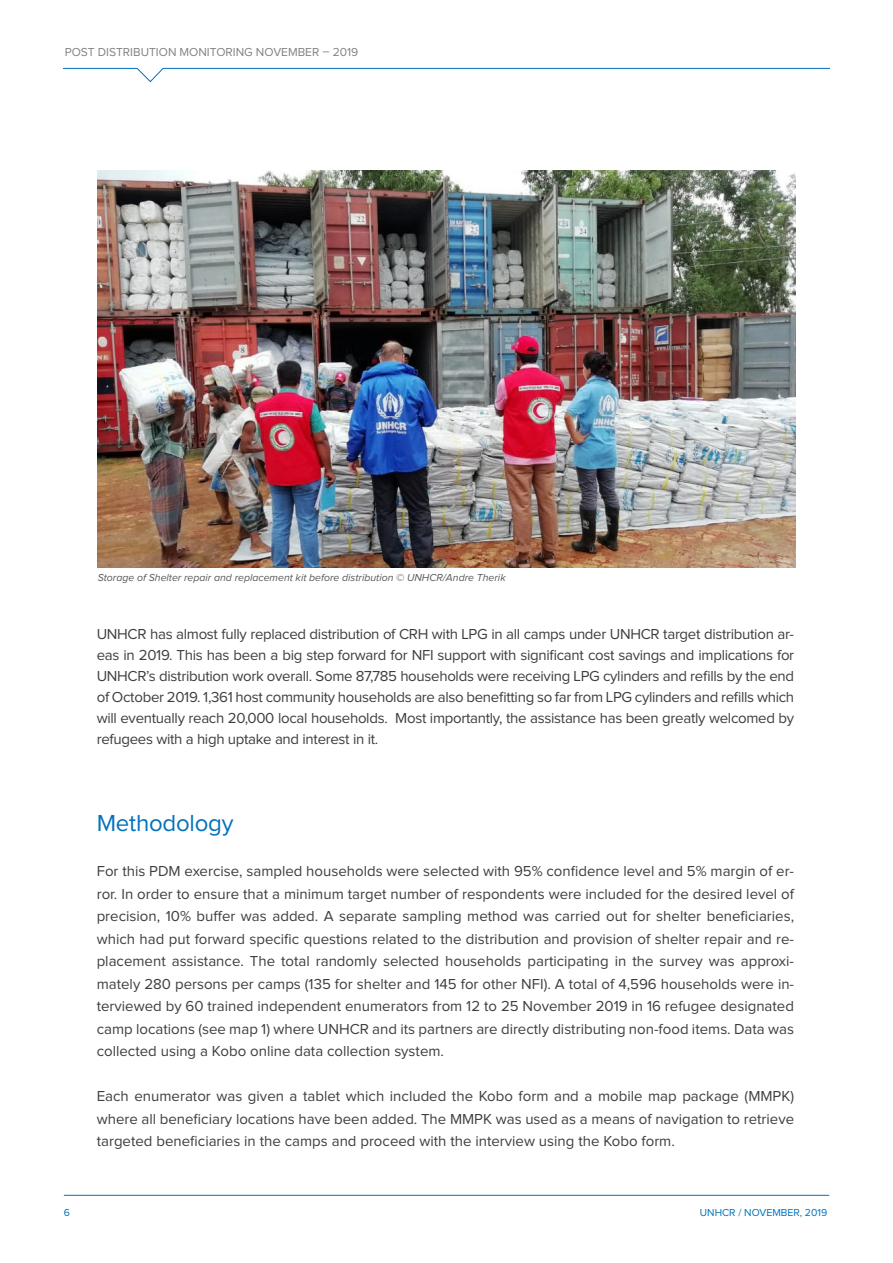
<style>
.page{position:relative;width:893px;height:1263px;background:#fff}
.page>*{position:absolute;margin:0;border:0;box-sizing:border-box;transform-origin:0 0}
.GENERIC_REPORT_-_tit{font:24px "Proxima Nova";letter-spacing:-.01em;color:#0072bc}
.GENERIC_REPORT_-_mai{font:15px/22.5px "Proxima Nova";color:#3e3e3f;text-align:justify}
.t1{font:12px "Proxima Nova";color:#808285}
.GENERIC_REPORT_-_foo{font:italic 10.5px "Proxima Nova";color:#57585a}
.t2{font:10.5px "Proxima Nova";color:#0072bc}
</style>
<div class="page">
<svg style="left:64px;top:68px;width:765px;height:15px"></svg>
<hr style="left:64px;top:1195px;width:765px;height:1px;background:#0072bc">
<img style="left:98px;top:170px;width:697px;height:397px">
<p class="t1" style="left:65px;top:47px;width:295px">POST DISTRIBUTION MONITORING NOVEMBER – 2019</p>
<p class="GENERIC_REPORT_-_foo" style="left:98px;top:572px;width:409px">Storage of Shelter repair and replacement kit before distribution © UNHCR/Andre Therik</p>
<p class="GENERIC_REPORT_-_mai" style="left:97px;top:624px;width:699px;line-height:21px">UNHCR has almost fully replaced distribution of CRH with LPG in all camps under UNHCR target distribution ar&shy;eas in 2019. This has been a big step forward for NFI support with significant cost savings and implications for UNHCR’s distribution work overall. Some 87,785 households were receiving LPG cylinders and refills by the end of October 2019. 1,361 host community households are also benefitting so far from LPG cylinders and refills which will eventually reach 20,000 local households. Most importantly, the assistance has been greatly welcomed by refugees with a high uptake and interest in it.</p>
<p class="GENERIC_REPORT_-_tit" style="left:97px;top:812px;width:138px">Methodology</p>
<p class="GENERIC_REPORT_-_mai" style="left:97px;top:861px;width:699px">For this PDM exercise, sampled households were selected with 95% confidence level and 5% margin of er&shy;ror. In order to ensure that a minimum target number of respondents were included for the desired level of precision, 10% buffer was added. A separate sampling method was carried out for shelter beneficiaries, which had put forward specific questions related to the distribution and provision of shelter repair and re&shy;placement assistance. The total randomly selected households participating in the survey was approxi&shy;mately 280 persons per camps (135 for shelter and 145 for other NFI). A total of 4,596 households were in&shy;terviewed by 60 trained independent enumerators from 12 to 25 November 2019 in 16 refugee designated camp locations (see map 1) where UNHCR and its partners are directly distributing non-food items. Data was collected using a Kobo online data collection system.</p>
<p class="GENERIC_REPORT_-_mai" style="left:97px;top:1086px;width:699px">Each enumerator was given a tablet which included the Kobo form and a mobile map package (MMPK) where all beneficiary locations have been added. The MMPK was used as a means of navigation to retrieve targeted beneficiaries in the camps and proceed with the interview using the Kobo form.</p>
<p class="t2" style="left:64px;top:1208px;width:8px">6</p>
<p class="t2" style="left:700px;top:1208px;width:129px">UNHCR / NOVEMBER, 2019</p>
</div>
